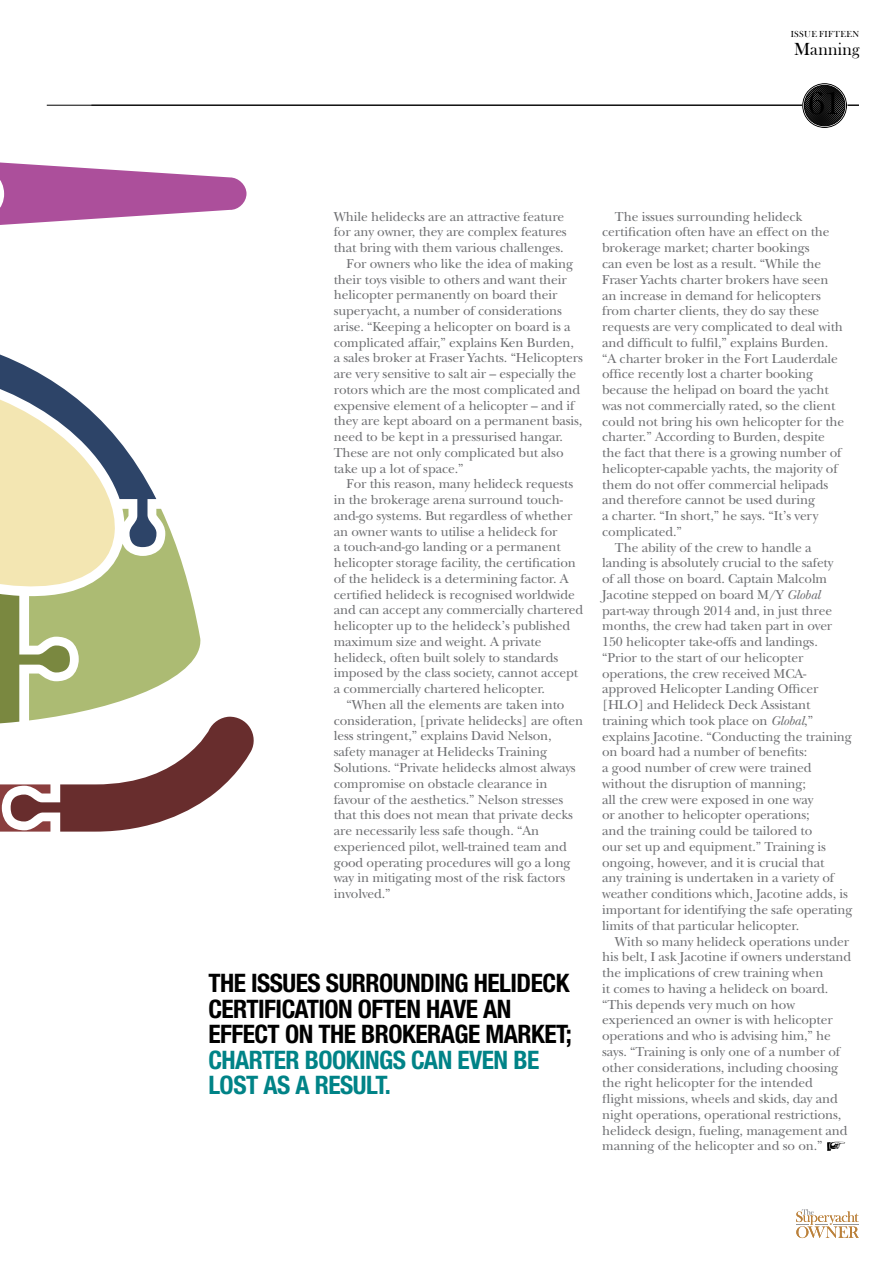
<style>
.page{position:relative;width:893px;height:1263px;background:#fff}
.page>*{position:absolute;margin:0;border:0;box-sizing:border-box;transform-origin:0 0}
.t1{font:33px "New Baskerville";color:#000}
.t2{font:700 condensed 25.5px/25.5px "Helvetica Neue";letter-spacing:-.02em;color:#000}
.t3{font:700 condensed 25.5px/25.5px "Helvetica Neue";letter-spacing:-.02em;color:#008387}
.t4{font:18px "Bask Old Face";letter-spacing:.015em;color:#000}
.t5{font:13.5px "New Baskerville";letter-spacing:-.01em;color:#6d6e71}
.t6{font:9px "Bask Old Face";letter-spacing:.05em;color:#000}
.s1{font-style:italic}
</style>
<div class="page">
<hr style="left:47px;top:105px;width:812px;height:1px;background:#000">
<svg style="left:804px;top:85px;width:41px;height:41px;background:#3b3b3b"></svg>
<div style="left:802px;top:83px;width:45px;height:45px;border:1px solid #000;border-radius:50%"></div>
<svg style="left:796px;top:1209px;width:63px;height:29px"></svg>
<svg style="left:827px;top:1142px;width:18px;height:9px"></svg>
<svg style="left:0;top:162px;width:246px;height:63px"></svg>
<svg style="left:0;top:354px;width:254px;height:478px"></svg>
<p class="t6" style="left:791px;top:30px;width:70px">ISSUE FIFTEEN</p>
<h3 class="t4" style="left:794px;top:41px;width:67px">Manning</h3>
<h1 class="t1" style="left:808px;top:84px;width:35px">61</h1>
<p class="t5" style="left:334px;top:208px;width:232px">While helidecks are an attractive feature</p>
<p class="t5" style="left:334px;top:224px;width:235px">for any owner, they are complex features</p>
<p class="t5" style="left:334px;top:240px;width:231px">that bring with them various challenges.</p>
<p class="t5" style="left:347px;top:256px;width:228px">For owners who like the idea of making</p>
<p class="t5" style="left:334px;top:271px;width:235px">their toys visible to others and want their</p>
<p class="t5" style="left:334px;top:287px;width:225px">helicopter permanently on board their</p>
<p class="t5" style="left:334px;top:303px;width:230px">superyacht, a number of considerations</p>
<p class="t5" style="left:334px;top:319px;width:238px">arise. “Keeping a helicopter on board is a</p>
<p class="t5" style="left:334px;top:334px;width:242px">complicated affair,” explains Ken Burden,</p>
<p class="t5" style="left:334px;top:350px;width:251px">a sales broker at Fraser Yachts. “Helicopters</p>
<p class="t5" style="left:334px;top:366px;width:244px">are very sensitive to salt air – especially the</p>
<p class="t5" style="left:334px;top:382px;width:248px">rotors which are the most complicated and</p>
<p class="t5" style="left:334px;top:397px;width:242px">expensive element of a helicopter – and if</p>
<p class="t5" style="left:334px;top:413px;width:250px">they are kept aboard on a permanent basis,</p>
<p class="t5" style="left:334px;top:429px;width:231px">need to be kept in a pressurised hangar.</p>
<p class="t5" style="left:334px;top:445px;width:231px">These are not only complicated but also</p>
<p class="t5" style="left:334px;top:460px;width:131px">take up a lot of space.”</p>
<p class="t5" style="left:347px;top:476px;width:228px">For this reason, many helideck requests</p>
<p class="t5" style="left:334px;top:492px;width:231px">in the brokerage arena surround touch-</p>
<p class="t5" style="left:334px;top:508px;width:240px">and-go systems. But regardless of whether</p>
<p class="t5" style="left:334px;top:523px;width:225px">an owner wants to utilise a helideck for</p>
<p class="t5" style="left:334px;top:539px;width:228px">a touch-and-go landing or a permanent</p>
<p class="t5" style="left:334px;top:555px;width:244px">helicopter storage facility, the certification</p>
<p class="t5" style="left:334px;top:571px;width:236px">of the helideck is a determining factor. A</p>
<p class="t5" style="left:334px;top:586px;width:243px">certified helideck is recognised worldwide</p>
<p class="t5" style="left:334px;top:602px;width:251px">and can accept any commercially chartered</p>
<p class="t5" style="left:334px;top:618px;width:238px">helicopter up to the helideck’s published</p>
<p class="t5" style="left:334px;top:634px;width:209px">maximum size and weight. A private</p>
<p class="t5" style="left:334px;top:649px;width:226px">helideck, often built solely to standards</p>
<p class="t5" style="left:334px;top:665px;width:246px">imposed by the class society, cannot accept</p>
<p class="t5" style="left:334px;top:681px;width:213px">a commercially chartered helicopter.</p>
<p class="t5" style="left:347px;top:697px;width:219px">“When all the elements are taken into</p>
<p class="t5" style="left:334px;top:712px;width:251px">consideration, [private helidecks] are often</p>
<p class="t5" style="left:334px;top:728px;width:219px">less stringent,” explains David Nelson,</p>
<p class="t5" style="left:334px;top:744px;width:215px">safety manager at Helidecks Training</p>
<p class="t5" style="left:334px;top:760px;width:243px">Solutions. “Private helidecks almost always</p>
<p class="t5" style="left:334px;top:775px;width:215px">compromise on obstacle clearance in</p>
<p class="t5" style="left:334px;top:791px;width:231px">favour of the aesthetics.” Nelson stresses</p>
<p class="t5" style="left:334px;top:807px;width:241px">that this does not mean that private decks</p>
<p class="t5" style="left:334px;top:823px;width:207px">are necessarily less safe though. “An</p>
<p class="t5" style="left:334px;top:838px;width:235px">experienced pilot, well-trained team and</p>
<p class="t5" style="left:334px;top:854px;width:238px">good operating procedures will go a long</p>
<p class="t5" style="left:334px;top:870px;width:233px">way in mitigating most of the risk factors</p>
<p class="t5" style="left:334px;top:886px;width:58px">involved.”</p>
<h2 class="t2" style="left:208px;top:970px;width:365px">THE ISSUES SURROUNDING HELIDECK<br>CERTIFICATION OFTEN HAVE AN<br>EFFECT ON THE BROKERAGE MARKET;</h2>
<h2 class="t3" style="left:208px;top:1047px;width:332px">CHARTER BOOKINGS CAN EVEN BE<br>LOST AS A RESULT.</h2>
<p class="t5" style="left:615px;top:208px;width:189px">The issues surrounding helideck</p>
<p class="t5" style="left:602px;top:224px;width:229px">certification often have an effect on the</p>
<p class="t5" style="left:602px;top:240px;width:209px">brokerage market; charter bookings</p>
<p class="t5" style="left:602px;top:256px;width:221px">can even be lost as a result. “While the</p>
<p class="t5" style="left:602px;top:271px;width:228px">Fraser Yachts charter brokers have seen</p>
<p class="t5" style="left:602px;top:287px;width:220px">an increase in demand for helicopters</p>
<p class="t5" style="left:602px;top:303px;width:218px">from charter clients, they do say these</p>
<p class="t5" style="left:602px;top:319px;width:242px">requests are very complicated to deal with</p>
<p class="t5" style="left:602px;top:334px;width:228px">and difficult to fulfil,” explains Burden.</p>
<p class="t5" style="left:602px;top:350px;width:237px">“A charter broker in the Fort Lauderdale</p>
<p class="t5" style="left:602px;top:366px;width:212px">office recently lost a charter booking</p>
<p class="t5" style="left:602px;top:382px;width:228px">because the helipad on board the yacht</p>
<p class="t5" style="left:602px;top:398px;width:235px">was not commercially rated, so the client</p>
<p class="t5" style="left:602px;top:413px;width:244px">could not bring his own helicopter for the</p>
<p class="t5" style="left:602px;top:429px;width:224px">charter.” According to Burden, despite</p>
<p class="t5" style="left:602px;top:445px;width:241px">the fact that there is a growing number of</p>
<p class="t5" style="left:602px;top:461px;width:237px">helicopter-capable yachts, the majority of</p>
<p class="t5" style="left:602px;top:476px;width:228px">them do not offer commercial helipads</p>
<p class="t5" style="left:602px;top:492px;width:214px">and therefore cannot be used during</p>
<p class="t5" style="left:602px;top:508px;width:218px">a charter. “In short,” he says. “It’s very</p>
<p class="t5" style="left:602px;top:524px;width:81px">complicated.”</p>
<p class="t5" style="left:615px;top:539px;width:198px">The ability of the crew to handle a</p>
<p class="t5" style="left:602px;top:555px;width:233px">landing is absolutely crucial to the safety</p>
<p class="t5" style="left:602px;top:571px;width:227px">of all those on board. Captain Malcolm</p>
<p class="t5" style="left:602px;top:587px;width:220px">Jacotine stepped on board M/Y <span class="s1">Global</span></p>
<p class="t5" style="left:602px;top:602px;width:231px">part-way through 2014 and, in just three</p>
<p class="t5" style="left:602px;top:618px;width:232px">months, the crew had taken part in over</p>
<p class="t5" style="left:602px;top:634px;width:217px">150 helicopter take-offs and landings.</p>
<p class="t5" style="left:602px;top:650px;width:203px">“Prior to the start of our helicopter</p>
<p class="t5" style="left:602px;top:665px;width:206px">operations, the crew received MCA-</p>
<p class="t5" style="left:602px;top:681px;width:218px">approved Helicopter Landing Officer</p>
<p class="t5" style="left:602px;top:697px;width:210px">[HLO] and Helideck Deck Assistant</p>
<p class="t5" style="left:602px;top:713px;width:212px">training which took place on <span class="s1">Global</span>,”</p>
<p class="t5" style="left:602px;top:728px;width:251px">explains Jacotine. “Conducting the training</p>
<p class="t5" style="left:602px;top:744px;width:207px">on board had a number of benefits:</p>
<p class="t5" style="left:602px;top:760px;width:211px">a good number of crew were trained</p>
<p class="t5" style="left:602px;top:776px;width:205px">without the disruption of manning;</p>
<p class="t5" style="left:602px;top:791px;width:213px">all the crew were exposed in one way</p>
<p class="t5" style="left:602px;top:807px;width:209px">or another to helicopter operations;</p>
<p class="t5" style="left:602px;top:823px;width:212px">and the training could be tailored to</p>
<p class="t5" style="left:602px;top:839px;width:225px">our set up and equipment.” Training is</p>
<p class="t5" style="left:602px;top:854px;width:224px">ongoing, however, and it is crucial that</p>
<p class="t5" style="left:602px;top:870px;width:233px">any training is undertaken in a variety of</p>
<p class="t5" style="left:602px;top:886px;width:247px">weather conditions which, Jacotine adds, is</p>
<p class="t5" style="left:602px;top:902px;width:252px">important for identifying the safe operating</p>
<p class="t5" style="left:602px;top:917px;width:198px">limits of that particular helicopter.</p>
<p class="t5" style="left:615px;top:933px;width:236px">With so many helideck operations under</p>
<p class="t5" style="left:602px;top:949px;width:251px">his belt, I ask Jacotine if owners understand</p>
<p class="t5" style="left:602px;top:965px;width:223px">the implications of crew training when</p>
<p class="t5" style="left:602px;top:980px;width:228px">it comes to having a helideck on board.</p>
<p class="t5" style="left:602px;top:996px;width:194px">“This depends very much on how</p>
<p class="t5" style="left:602px;top:1012px;width:232px">experienced an owner is with helicopter</p>
<p class="t5" style="left:602px;top:1028px;width:230px">operations and who is advising him,” he</p>
<p class="t5" style="left:602px;top:1043px;width:239px">says. “Training is only one of a number of</p>
<p class="t5" style="left:602px;top:1059px;width:238px">other considerations, including choosing</p>
<p class="t5" style="left:602px;top:1075px;width:212px">the right helicopter for the intended</p>
<p class="t5" style="left:602px;top:1091px;width:237px">flight missions, wheels and skids, day and</p>
<p class="t5" style="left:602px;top:1106px;width:241px">night operations, operational restrictions,</p>
<p class="t5" style="left:602px;top:1122px;width:247px">helideck design, fueling, management and</p>
<p class="t5" style="left:602px;top:1138px;width:222px">manning of the helicopter and so on.”</p>
</div>
